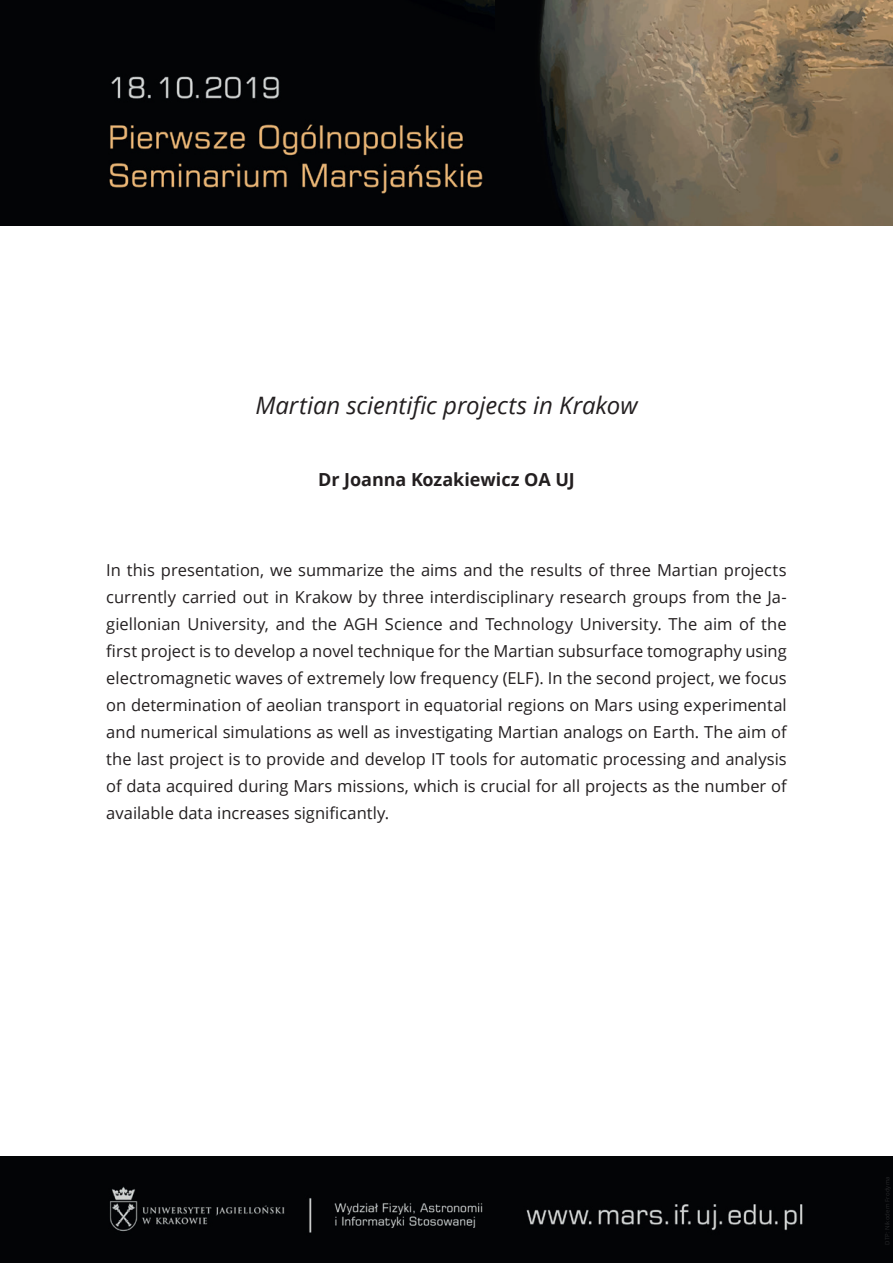
<style>
.page{position:relative;width:893px;height:1263px;background:#fff}
.page>*{position:absolute;margin:0;border:0;box-sizing:border-box;transform-origin:0 0}
.t1{font:italic 24px "Open Sans";letter-spacing:-.005em;color:#231f20}
.t2{font:700 18px "Open Sans";letter-spacing:-.005em;color:#231f20}
.t3{font:16.5px/27px "Open Sans";color:#231f20;text-align:justify}
</style>
<div class="page">
<div style="left:0;top:1157px;width:893px;height:106px;background:#030406"></div>
<img style="left:0;top:0;width:495px;height:225px">
<img style="left:495px;top:0;width:398px;height:225px">
<h1 class="t1" style="left:255px;top:389px;width:384px">Martian scientific projects in Krakow</h1>
<p class="t2" style="left:318px;top:467px;width:258px">Dr Joanna Kozakiewicz OA UJ</p>
<p class="t3" style="left:106px;top:556px;width:682px">In this presentation, we summarize the aims and the results of three Martian projects currently carried out in Krakow by three interdisciplinary research groups from the Ja&shy;giellonian University, and the AGH Science and Technology University. The aim of the first project is to develop a novel technique for the Martian subsurface tomography using electromagnetic waves of extremely low frequency (ELF). In the second project, we focus on determination of aeolian transport in equatorial regions on Mars using experimental and numerical simulations as well as investigating Martian analogs on Earth. The aim of the last project is to provide and develop IT tools for automatic processing and analysis of data acquired during Mars missions, which is crucial for all projects as the number of available data increases significantly.</p>
</div>
